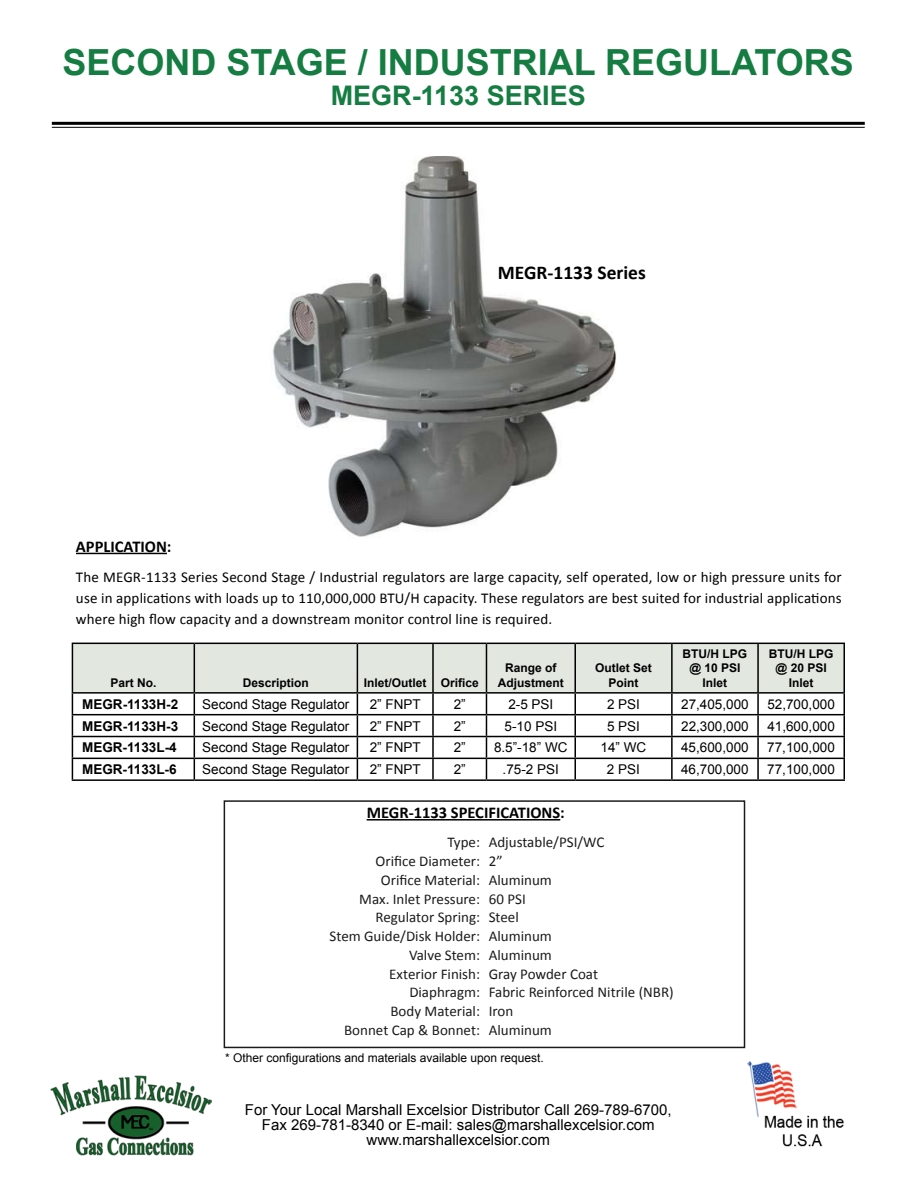
<style>
.page{position:relative;width:918px;height:1188px;background:#fff}
.page>*{position:absolute;margin:0;border:0;box-sizing:border-box;transform-origin:0 0}
.t1{font:700 36px "Arial";color:#157d42}
.t2{font:700 27px "Arial";color:#157d42}
.t3{font:700 19.5px "Calibri";color:#000}
.t4{font:700 16.5px "Calibri";color:#000}
.t5{font:15px/18.8px "Calibri";color:#000;text-align:justify}
.t6{font:15px/15px "Arial";color:#000;text-align:center}
.t7{font:14.85px/18.8px "Calibri";color:#000;text-align:right}
.t8{font:13.5px "Arial";color:#000}
.t9{font:700 13.5px "Arial";color:#000}
.t10{font:700 12px/14.4px "Arial";color:#000;text-align:center}
.t11{font:12px "Arial";color:#000}
</style>
<div class="page">
<hr style="left:52px;top:122px;width:813px;height:3px;background:#000">
<hr style="left:52px;top:127px;width:813px;height:1px;background:#000">
<img style="left:50px;top:1075px;width:161px;height:81px">
<svg style="left:72px;top:643px;width:773px;height:136px"></svg>
<hr style="left:72px;top:779px;width:122px;height:2px;background:#000">
<hr style="left:194px;top:779px;width:163px;height:2px;background:#000">
<hr style="left:357px;top:779px;width:76px;height:2px;background:#000">
<hr style="left:433px;top:779px;width:53px;height:2px;background:#000">
<hr style="left:486px;top:779px;width:89px;height:2px;background:#000">
<hr style="left:575px;top:779px;width:97px;height:2px;background:#000">
<hr style="left:672px;top:779px;width:86px;height:2px;background:#000">
<hr style="left:758px;top:779px;width:87px;height:2px;background:#000">
<hr style="left:76px;top:553px;width:91px;height:1px;background:#000">
<img style="left:272px;top:157px;width:345px;height:381px">
<div style="left:224px;top:800px;width:521px;height:248px;border:2px solid #000"></div>
<hr style="left:367px;top:819px;width:193px;height:2px;background:#000">
<img style="left:747px;top:1061px;width:97px;height:86px">
<h1 class="t1" style="left:63px;top:38px;width:793px">SECOND STAGE / INDUSTRIAL REGULATORS</h1>
<h2 class="t2" style="left:331px;top:77px;width:257px">MEGR-1133 SERIES</h2>
<h3 class="t3" style="left:498px;top:261px;width:149px">MEGR-1133 Series</h3>
<p class="t4" style="left:76px;top:536px;width:97px">APPLICATION:</p>
<p class="t5" style="left:76px;top:566px;width:767px;line-height:21px">The MEGR-1133 Series Second Stage / Industrial regulators are large capacity, self operated, low or high pressure units for use in applications with loads up to 110,000,000 BTU/H capacity. These regulators are best suited for industrial applications where high flow capacity and a downstream monitor control line is required.</p>
<p class="t10" style="left:110px;top:676px;width:48px">Part No.</p>
<p class="t10" style="left:243px;top:676px;width:68px">Description</p>
<p class="t10" style="left:364px;top:676px;width:116px">Inlet/Outlet Orifice</p>
<p class="t10" style="left:498px;top:661px;width:67px">Range of<br>Adjustment</p>
<p class="t10" style="left:595px;top:661px;width:58px">Outlet Set<br>Point</p>
<p class="t10" style="left:683px;top:647px;width:66px">BTU/H LPG @ 10 PSI<br>Inlet</p>
<p class="t10" style="left:769px;top:647px;width:66px">BTU/H LPG @ 20 PSI<br>Inlet</p>
<p class="t9" style="left:82px;top:695px;width:98px">MEGR-1133H-2</p>
<p class="t8" style="left:202px;top:695px;width:149px">Second Stage Regulator</p>
<p class="t8" style="left:370px;top:695px;width:53px">2” FNPT</p>
<p class="t8" style="left:454px;top:695px;width:14px">2”</p>
<p class="t8" style="left:508px;top:695px;width:47px">2-5 PSI</p>
<p class="t8" style="left:607px;top:695px;width:35px">2 PSI</p>
<p class="t8" style="left:681px;top:695px;width:69px">27,405,000</p>
<p class="t8" style="left:767px;top:695px;width:69px">52,700,000</p>
<p class="t9" style="left:82px;top:717px;width:98px">MEGR-1133H-3</p>
<p class="t8" style="left:202px;top:717px;width:149px">Second Stage Regulator</p>
<p class="t8" style="left:370px;top:717px;width:53px">2” FNPT</p>
<p class="t8" style="left:454px;top:717px;width:14px">2”</p>
<p class="t8" style="left:505px;top:717px;width:54px">5-10 PSI</p>
<p class="t8" style="left:607px;top:717px;width:35px">5 PSI</p>
<p class="t8" style="left:681px;top:717px;width:69px">22,300,000</p>
<p class="t8" style="left:767px;top:717px;width:69px">41,600,000</p>
<p class="t9" style="left:82px;top:739px;width:96px">MEGR-1133L-4</p>
<p class="t8" style="left:202px;top:739px;width:149px">Second Stage Regulator</p>
<p class="t8" style="left:370px;top:739px;width:53px">2” FNPT</p>
<p class="t8" style="left:454px;top:739px;width:14px">2”</p>
<p class="t8" style="left:494px;top:739px;width:75px">8.5”-18” WC</p>
<p class="t8" style="left:601px;top:739px;width:47px">14” WC</p>
<p class="t8" style="left:681px;top:739px;width:69px">45,600,000</p>
<p class="t8" style="left:767px;top:739px;width:69px">77,100,000</p>
<p class="t9" style="left:82px;top:761px;width:96px">MEGR-1133L-6</p>
<p class="t8" style="left:202px;top:761px;width:149px">Second Stage Regulator</p>
<p class="t8" style="left:370px;top:761px;width:53px">2” FNPT</p>
<p class="t8" style="left:454px;top:761px;width:14px">2”</p>
<p class="t8" style="left:503px;top:761px;width:58px">.75-2 PSI</p>
<p class="t8" style="left:607px;top:761px;width:35px">2 PSI</p>
<p class="t8" style="left:681px;top:761px;width:69px">46,700,000</p>
<p class="t8" style="left:767px;top:761px;width:69px">77,100,000</p>
<p class="t4" style="left:367px;top:803px;width:200px">MEGR-1133 SPECIFICATIONS:</p>
<p class="t7" style="left:330px;top:832px;width:152px">Type:<br>Orifice Diameter:<br>Orifice Material:<br>Max. Inlet Pressure:<br>Regulator Spring:<br>Stem Guide/Disk Holder:<br>Valve Stem:<br>Exterior Finish:<br>Diaphragm:<br>Body Material:<br>Bonnet Cap &amp; Bonnet:</p>
<p class="t5" style="left:489px;top:832px;width:186px;text-align:left">Adjustable/PSI/WC<br>2”<br>Aluminum<br>60 PSI<br>Steel<br>Aluminum<br>Aluminum<br>Gray Powder Coat<br>Fabric Reinforced Nitrile (NBR)<br>Iron<br>Aluminum</p>
<p class="t11" style="left:225px;top:1050px;width:320px">* Other configurations and materials available upon request.</p>
<p class="t6" style="left:245px;top:1103px;width:428px">For Your Local Marshall Excelsior Distributor Call 269-789-6700,<br>Fax 269-781-8340 or E-mail: sales@marshallexcelsior.com www.marshallexcelsior.com</p>
</div>
